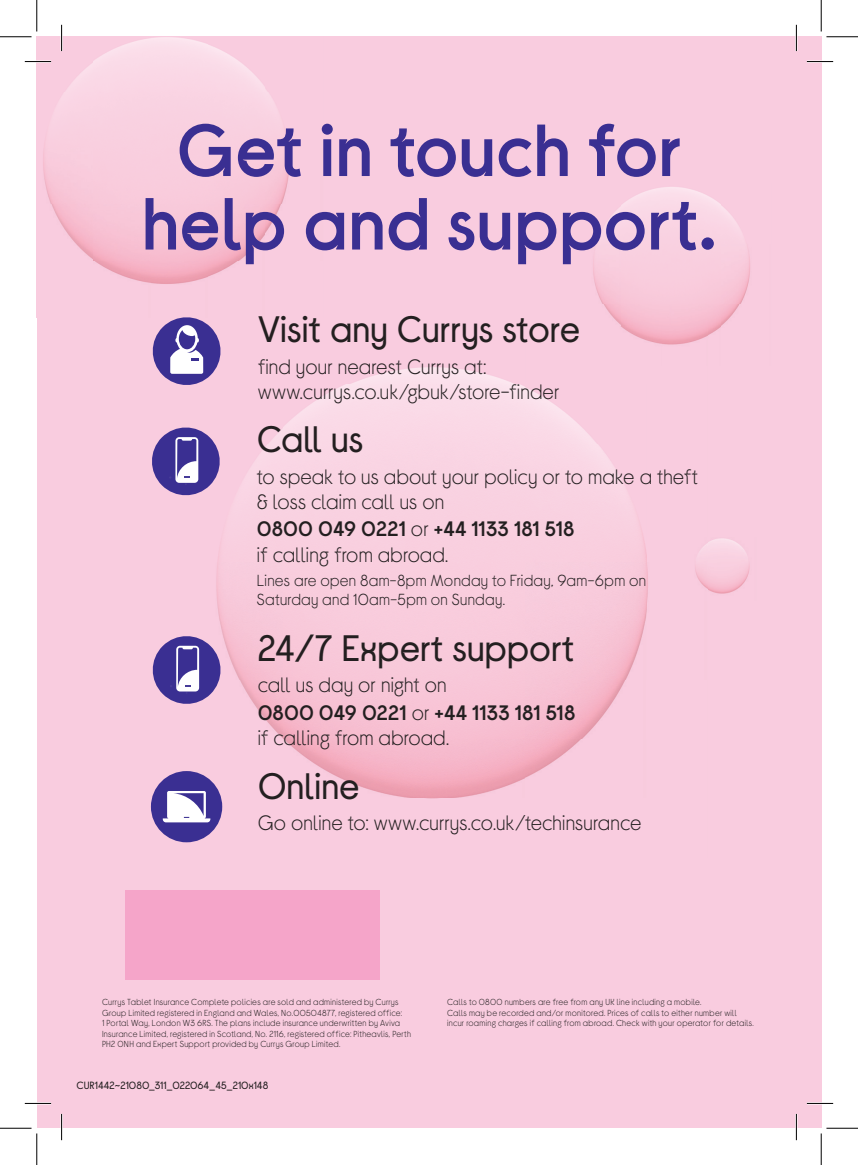
<style>
.page{position:relative;width:858px;height:1165px;background:#fff}
.page>*{position:absolute;margin:0;border:0;box-sizing:border-box;transform-origin:0 0}
.t1{font:73.5px/73.5px "Currys Sans Headline";color:#3a2f92;text-align:center}
.t2{font:36.75px "Currys Sans";color:#231f20}
.t3{font:300 20.82px/25.4px "Currys Sans";letter-spacing:.005em;color:#231f20}
.t4{font:20.82px "Currys Sans Headline";color:#231f20}
.t5{font:300 15.92px/19.2px "Currys Sans";letter-spacing:.02em;color:#231f20}
.t6{font:10.5px "Currys Sans";color:#231f20}
.t7{font:300 8.75px/10.5px "Currys Sans";letter-spacing:.03em;color:#231f20}
.s1{font-family:"Currys Sans";font-weight:300}
</style>
<div class="page">
<div style="left:37px;top:37px;width:784px;height:1091px;background:#f9ccdf"></div>
<img style="left:593px;top:187px;width:157px;height:118px">
<img style="left:604px;top:305px;width:67px;height:21px">
<img style="left:671px;top:305px;width:68px;height:31px">
<img style="left:164px;top:367px;width:482px;height:431px">
<img style="left:621px;top:326px;width:86px;height:19px">
<img style="left:43px;top:37px;width:247px;height:247px">
<img style="left:695px;top:538px;width:55px;height:56px">
<svg style="left:152px;top:317px;width:70px;height:69px"></svg>
<svg style="left:152px;top:634px;width:70px;height:71px"></svg>
<div style="left:151px;top:771px;width:71px;height:71px;background:#3a2f92;border-radius:50%"></div>
<svg style="left:163px;top:791px;width:47px;height:31px"></svg>
<div style="left:125px;top:890px;width:254px;height:89px;background:#f5a5c9"></div>
<svg style="left:152px;top:425px;width:69px;height:71px"></svg>
<hr style="left:25px;top:60px;width:26px;height:3px;background:#fff">
<hr style="left:806px;top:60px;width:26px;height:3px;background:#fff">
<hr style="left:25px;top:1102px;width:26px;height:2px;background:#fff">
<hr style="left:806px;top:1102px;width:26px;height:2px;background:#fff">
<hr style="left:60px;top:25px;width:3px;height:26px;background:#fff">
<hr style="left:60px;top:1114px;width:3px;height:26px;background:#fff">
<hr style="left:795px;top:25px;width:2px;height:26px;background:#fff">
<hr style="left:795px;top:1114px;width:2px;height:26px;background:#fff">
<svg style="left:25px;top:61px;width:26px;height:1px"></svg>
<svg style="left:806px;top:61px;width:26px;height:1px"></svg>
<svg style="left:25px;top:1103px;width:26px;height:1px"></svg>
<svg style="left:806px;top:1103px;width:26px;height:1px"></svg>
<svg style="left:61px;top:25px;width:1px;height:26px"></svg>
<svg style="left:61px;top:1114px;width:1px;height:26px"></svg>
<svg style="left:795px;top:25px;width:1px;height:26px"></svg>
<svg style="left:795px;top:1114px;width:1px;height:26px"></svg>
<hr style="left:0;top:36px;width:32px;height:1px;background:#000">
<hr style="left:826px;top:36px;width:31px;height:1px;background:#000">
<hr style="left:0;top:1128px;width:32px;height:1px;background:#000">
<hr style="left:826px;top:1128px;width:31px;height:1px;background:#000">
<hr style="left:36px;top:0;width:1px;height:32px;background:#000">
<hr style="left:36px;top:1133px;width:1px;height:32px;background:#000">
<hr style="left:820px;top:0;width:1px;height:32px;background:#000">
<hr style="left:820px;top:1133px;width:1px;height:32px;background:#000">
<h1 class="t1" style="left:142px;top:113px;width:575px">Get in touch for help and support.</h1>
<h2 class="t2" style="left:257px;top:309px;width:324px">Visit any Currys store</h2>
<h3 class="t3" style="left:257px;top:354px;width:303px">find your nearest Currys at: www.currys.co.uk/gbuk/store-finder</h3>
<h2 class="t2" style="left:257px;top:419px;width:108px">Call us</h2>
<h3 class="t3" style="left:257px;top:464px;width:442px">to speak to us about your policy or to make a theft &amp; loss claim call us on</h3>
<h3 class="t4" style="left:257px;top:517px;width:319px">0800 049 0221 <span class="s1">or</span> +44 1133 181 518</h3>
<h3 class="t3" style="left:257px;top:542px;width:193px">if calling from abroad.</h3>
<h3 class="t5" style="left:257px;top:570px;width:390px">Lines are open 8am-8pm Monday to Friday, 9am-6pm on<br>Saturday and 10am-5pm on Sunday.</h3>
<h2 class="t2" style="left:257px;top:628px;width:318px">24/7 Expert support</h2>
<h3 class="t3" style="left:257px;top:672px;width:190px">call us day or night on</h3>
<h3 class="t4" style="left:257px;top:700px;width:319px">0800 049 0221 <span class="s1">or</span> +44 1133 181 518</h3>
<h3 class="t3" style="left:257px;top:725px;width:193px">if calling from abroad.</h3>
<h2 class="t2" style="left:257px;top:765px;width:103px">Online</h2>
<h3 class="t3" style="left:257px;top:810px;width:385px">Go online to: www.currys.co.uk/techinsurance</h3>
<p class="t7" style="left:102px;top:997px;width:310px">Currys Tablet Insurance Complete policies are sold and administered by Currys Group Limited registered in England and Wales, No.00504877, registered office:<br>1 Portal Way, London W3 6RS. The plans include insurance underwritten by Aviva Insurance Limited, registered in Scotland, No. 2116, registered office: Pitheavlis, Perth PH2 0NH and Expert Support provided by Currys Group Limited.</p>
<p class="t7" style="left:447px;top:997px;width:308px">Calls to 0800 numbers are free from any UK line including a mobile.<br>Calls may be recorded and/or monitored. Prices of calls to either number will incur roaming charges if calling from abroad. Check with your operator for details.</p>
<p class="t6" style="left:76px;top:1079px;width:193px">CUR1442~21080_311_022064_45_210x148</p>
</div>
